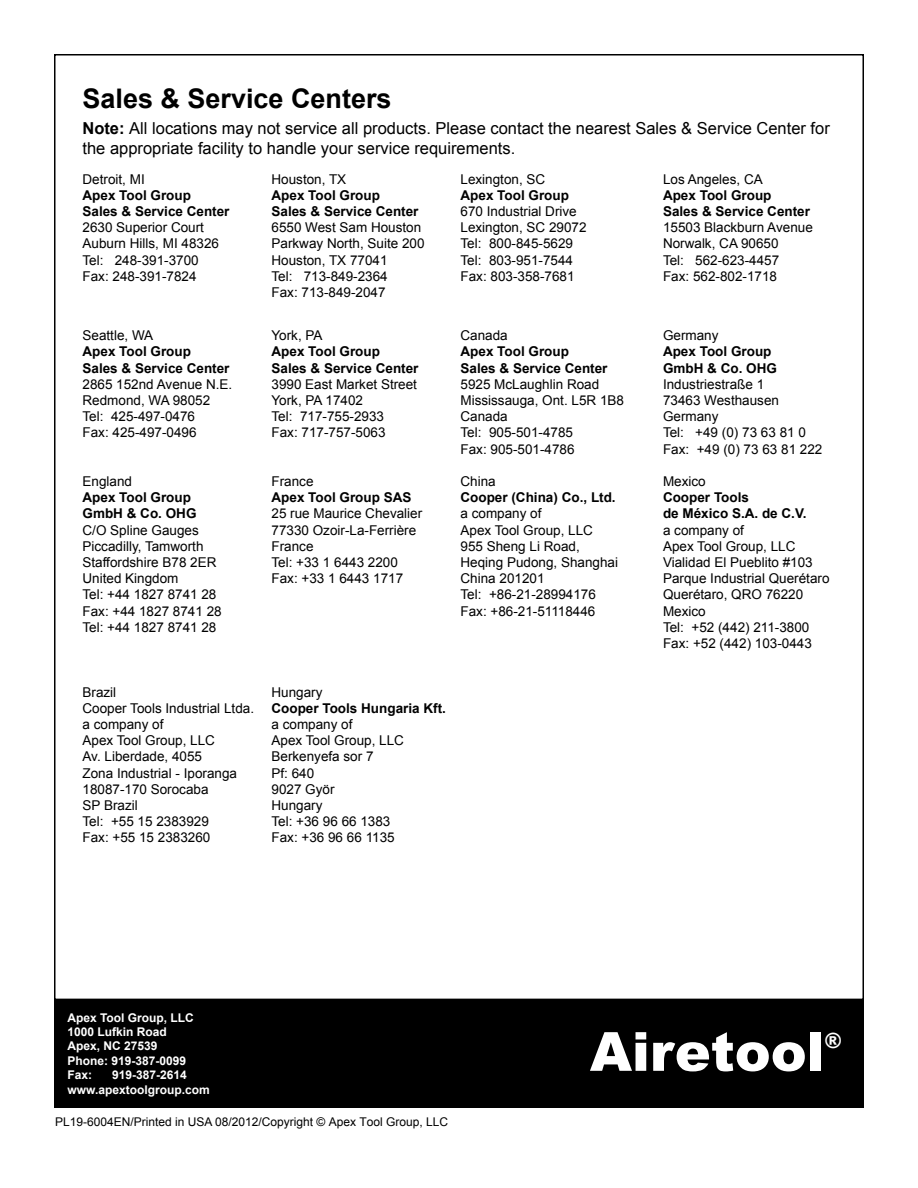
<style>
.page{position:relative;width:918px;height:1188px;background:#fff}
.page>*{position:absolute;margin:0;border:0;box-sizing:border-box;transform-origin:0 0}
.t1{font:900 54px "Arial";color:#fff}
.t2{font:700 27px "Arial";color:#000}
.t3{font:900 21px "Arial";color:#fff}
.t4{font:16.5px/19.8px "Arial";color:#000}
.t5{font:13.5px/16.2px "Arial";color:#000}
.t6{font:700 13.5px "Arial";color:#000}
.t7{font:700 12px/14.4px "Arial";color:#fff}
.t8{font:12px "Arial";color:#000}
.s1{font-weight:700}
</style>
<div class="page">
<div style="left:54px;top:1000px;width:810px;height:108px;background:#000"></div>
<h2 class="t2" style="left:82px;top:80px;width:311px">Sales &amp; Service Centers</h2>
<p class="t4" style="left:82px;top:119px;width:749px"><span class="s1">Note:</span> All locations may not service all products. Please contact the nearest Sales &amp; Service Center for the appropriate facility to handle your service requirements.</p>
<p class="t5" style="left:82px;top:171px;width:64px">Detroit, MI</p>
<p class="t5" style="left:272px;top:171px;width:76px">Houston, TX</p>
<p class="t5" style="left:460px;top:171px;width:86px">Lexington, SC</p>
<p class="t5" style="left:663px;top:171px;width:101px">Los Angeles, CA</p>
<p class="t6" style="left:82px;top:186px;width:110px">Apex Tool Group</p>
<p class="t6" style="left:272px;top:186px;width:110px">Apex Tool Group</p>
<p class="t6" style="left:460px;top:186px;width:110px">Apex Tool Group</p>
<p class="t6" style="left:663px;top:186px;width:110px">Apex Tool Group</p>
<p class="t6" style="left:82px;top:202px;width:149px">Sales &amp; Service Center</p>
<p class="t6" style="left:272px;top:202px;width:149px">Sales &amp; Service Center</p>
<p class="t5" style="left:460px;top:203px;width:118px">670 Industrial Drive</p>
<p class="t6" style="left:663px;top:202px;width:149px">Sales &amp; Service Center</p>
<p class="t5" style="left:82px;top:220px;width:123px">2630 Superior Court</p>
<p class="t5" style="left:272px;top:220px;width:151px">6550 West Sam Houston</p>
<p class="t5" style="left:460px;top:220px;width:128px">Lexington, SC 29072</p>
<p class="t5" style="left:663px;top:220px;width:151px">15503 Blackburn Avenue</p>
<p class="t5" style="left:82px;top:236px;width:138px">Auburn Hills, MI 48326</p>
<p class="t5" style="left:272px;top:236px;width:155px">Parkway North, Suite 200</p>
<p class="t5" style="left:460px;top:236px;width:114px">Tel: 800-845-5629</p>
<p class="t5" style="left:663px;top:236px;width:117px">Norwalk, CA 90650</p>
<p class="t5" style="left:82px;top:252px;width:118px">Tel: 248-391-3700</p>
<p class="t5" style="left:272px;top:252px;width:118px">Houston, TX 77041</p>
<p class="t5" style="left:460px;top:252px;width:114px">Tel: 803-951-7544</p>
<p class="t5" style="left:663px;top:252px;width:118px">Tel: 562-623-4457</p>
<p class="t5" style="left:82px;top:268px;width:116px">Fax: 248-391-7824</p>
<p class="t5" style="left:272px;top:268px;width:118px">Tel: 713-849-2364</p>
<p class="t5" style="left:460px;top:268px;width:116px">Fax: 803-358-7681</p>
<p class="t5" style="left:663px;top:268px;width:116px">Fax: 562-802-1718</p>
<p class="t5" style="left:272px;top:284px;width:116px">Fax: 713-849-2047</p>
<p class="t5" style="left:82px;top:328px;width:72px">Seattle, WA</p>
<p class="t5" style="left:272px;top:328px;width:53px">York, PA</p>
<p class="t5" style="left:460px;top:328px;width:49px">Canada</p>
<p class="t5" style="left:663px;top:328px;width:57px">Germany</p>
<p class="t6" style="left:82px;top:343px;width:110px">Apex Tool Group</p>
<p class="t6" style="left:272px;top:343px;width:110px">Apex Tool Group</p>
<p class="t6" style="left:460px;top:343px;width:110px">Apex Tool Group</p>
<p class="t6" style="left:663px;top:343px;width:110px">Apex Tool Group</p>
<p class="t6" style="left:82px;top:359px;width:149px">Sales &amp; Service Center</p>
<p class="t6" style="left:272px;top:359px;width:149px">Sales &amp; Service Center</p>
<p class="t6" style="left:460px;top:359px;width:149px">Sales &amp; Service Center</p>
<p class="t6" style="left:663px;top:359px;width:116px">GmbH &amp; Co. OHG</p>
<p class="t5" style="left:82px;top:376px;width:151px">2865 152nd Avenue N.E.</p>
<p class="t5" style="left:272px;top:376px;width:147px">3990 East Market Street</p>
<p class="t5" style="left:460px;top:376px;width:140px">5925 McLaughlin Road</p>
<p class="t5" style="left:663px;top:376px;width:103px">Industriestraße 1</p>
<p class="t5" style="left:82px;top:392px;width:129px">Redmond, WA 98052</p>
<p class="t5" style="left:272px;top:392px;width:93px">York, PA 17402</p>
<p class="t5" style="left:460px;top:392px;width:165px">Mississauga, Ont. L5R 1B8</p>
<p class="t5" style="left:663px;top:392px;width:118px">73463 Westhausen</p>
<p class="t5" style="left:82px;top:409px;width:114px">Tel: 425-497-0476</p>
<p class="t5" style="left:272px;top:409px;width:114px">Tel: 717-755-2933</p>
<p class="t5" style="left:460px;top:409px;width:49px">Canada</p>
<p class="t5" style="left:663px;top:409px;width:57px">Germany</p>
<p class="t5" style="left:82px;top:425px;width:116px">Fax: 425-497-0496</p>
<p class="t5" style="left:272px;top:425px;width:116px">Fax: 717-757-5063</p>
<p class="t5" style="left:460px;top:425px;width:114px">Tel: 905-501-4785</p>
<p class="t5" style="left:663px;top:425px;width:144px">Tel: +49 (0) 73 63 81 0</p>
<p class="t5" style="left:460px;top:441px;width:116px">Fax: 905-501-4786</p>
<p class="t5" style="left:663px;top:441px;width:161px">Fax: +49 (0) 73 63 81 222</p>
<p class="t5" style="left:82px;top:473px;width:51px">England</p>
<p class="t5" style="left:272px;top:473px;width:44px">France</p>
<p class="t5" style="left:460px;top:473px;width:37px">China</p>
<p class="t5" style="left:663px;top:473px;width:44px">Mexico</p>
<p class="t6" style="left:82px;top:489px;width:110px">Apex Tool Group</p>
<p class="t6" style="left:272px;top:489px;width:142px">Apex Tool Group SAS</p>
<p class="t6" style="left:460px;top:489px;width:157px">Cooper (China) Co., Ltd.</p>
<p class="t6" style="left:663px;top:489px;width:87px">Cooper Tools</p>
<p class="t6" style="left:82px;top:505px;width:116px">GmbH &amp; Co. OHG</p>
<p class="t5" style="left:272px;top:506px;width:152px">25 rue Maurice Chevalier</p>
<p class="t5" style="left:460px;top:506px;width:83px">a company of</p>
<p class="t6" style="left:663px;top:505px;width:145px">de México S.A. de C.V.</p>
<p class="t5" style="left:82px;top:522px;width:118px">C/O Spline Gauges</p>
<p class="t5" style="left:272px;top:522px;width:146px">77330 Ozoir-La-Ferrière</p>
<p class="t5" style="left:460px;top:522px;width:134px">Apex Tool Group, LLC</p>
<p class="t5" style="left:663px;top:522px;width:83px">a company of</p>
<p class="t5" style="left:82px;top:538px;width:123px">Piccadilly, Tamworth</p>
<p class="t5" style="left:272px;top:538px;width:44px">France</p>
<p class="t5" style="left:460px;top:538px;width:121px">955 Sheng Li Road,</p>
<p class="t5" style="left:663px;top:538px;width:134px">Apex Tool Group, LLC</p>
<p class="t5" style="left:82px;top:554px;width:136px">Staffordshire B78 2ER</p>
<p class="t5" style="left:272px;top:554px;width:128px">Tel: +33 1 6443 2200</p>
<p class="t5" style="left:460px;top:554px;width:159px">Heqing Pudong, Shanghai</p>
<p class="t5" style="left:663px;top:554px;width:151px">Vialidad El Pueblito #103</p>
<p class="t5" style="left:82px;top:571px;width:98px">United Kingdom</p>
<p class="t5" style="left:272px;top:571px;width:133px">Fax: +33 1 6443 1717</p>
<p class="t5" style="left:460px;top:571px;width:86px">China 201201</p>
<p class="t5" style="left:663px;top:571px;width:168px">Parque Industrial Querétaro</p>
<p class="t5" style="left:82px;top:587px;width:135px">Tel: +44 1827 8741 28</p>
<p class="t5" style="left:460px;top:587px;width:137px">Tel: +86-21-28994176</p>
<p class="t5" style="left:663px;top:587px;width:142px">Querétaro, QRO 76220</p>
<p class="t5" style="left:82px;top:603px;width:141px">Fax: +44 1827 8741 28</p>
<p class="t5" style="left:460px;top:603px;width:136px">Fax: +86-21-51118446</p>
<p class="t5" style="left:663px;top:603px;width:44px">Mexico</p>
<p class="t5" style="left:82px;top:619px;width:135px">Tel: +44 1827 8741 28</p>
<p class="t5" style="left:663px;top:619px;width:150px">Tel: +52 (442) 211-3800<br>Fax: +52 (442) 103-0443</p>
<p class="t5" style="left:82px;top:684px;width:35px">Brazil</p>
<p class="t5" style="left:272px;top:684px;width:53px">Hungary</p>
<p class="t5" style="left:82px;top:700px;width:173px">Cooper Tools Industrial Ltda.</p>
<p class="t6" style="left:272px;top:699px;width:176px">Cooper Tools Hungaria Kft.</p>
<p class="t5" style="left:82px;top:716px;width:83px">a company of</p>
<p class="t5" style="left:272px;top:716px;width:83px">a company of</p>
<p class="t5" style="left:82px;top:733px;width:134px">Apex Tool Group, LLC</p>
<p class="t5" style="left:272px;top:733px;width:134px">Apex Tool Group, LLC</p>
<p class="t5" style="left:82px;top:749px;width:121px">Av. Liberdade, 4055</p>
<p class="t5" style="left:272px;top:749px;width:104px">Berkenyefa sor 7</p>
<p class="t5" style="left:82px;top:765px;width:156px">Zona Industrial - Iporanga</p>
<p class="t5" style="left:272px;top:765px;width:44px">Pf: 640</p>
<p class="t5" style="left:82px;top:781px;width:128px">18087-170 Sorocaba</p>
<p class="t5" style="left:272px;top:781px;width:65px">9027 Györ</p>
<p class="t5" style="left:82px;top:797px;width:57px">SP Brazil</p>
<p class="t5" style="left:272px;top:797px;width:53px">Hungary</p>
<p class="t5" style="left:82px;top:814px;width:128px">Tel: +55 15 2383929</p>
<p class="t5" style="left:272px;top:814px;width:120px">Tel: +36 96 66 1383</p>
<p class="t5" style="left:82px;top:830px;width:129px">Fax: +55 15 2383260</p>
<p class="t5" style="left:272px;top:830px;width:125px">Fax: +36 96 66 1135</p>
<p class="t7" style="left:67px;top:1011px;width:128px">Apex Tool Group, LLC<br>1000 Lufkin Road<br>Apex, NC 27539<br>Phone: 919-387-0099<br>Fax:</p>
<p class="t7" style="left:67px;top:1068px;width:144px;text-indent:45px">919-387-2614 www.apextoolgroup.com</p>
<p class="t8" style="left:55px;top:1114px;width:395px">PL19-6004EN/Printed in USA 08/2012/Copyright © Apex Tool Group, LLC</p>
<h1 class="t1" style="left:590px;top:1012px;width:236px">Airetool</h1>
<h3 class="t3" style="left:825px;top:1026px;width:18px">®</h3>
</div>
